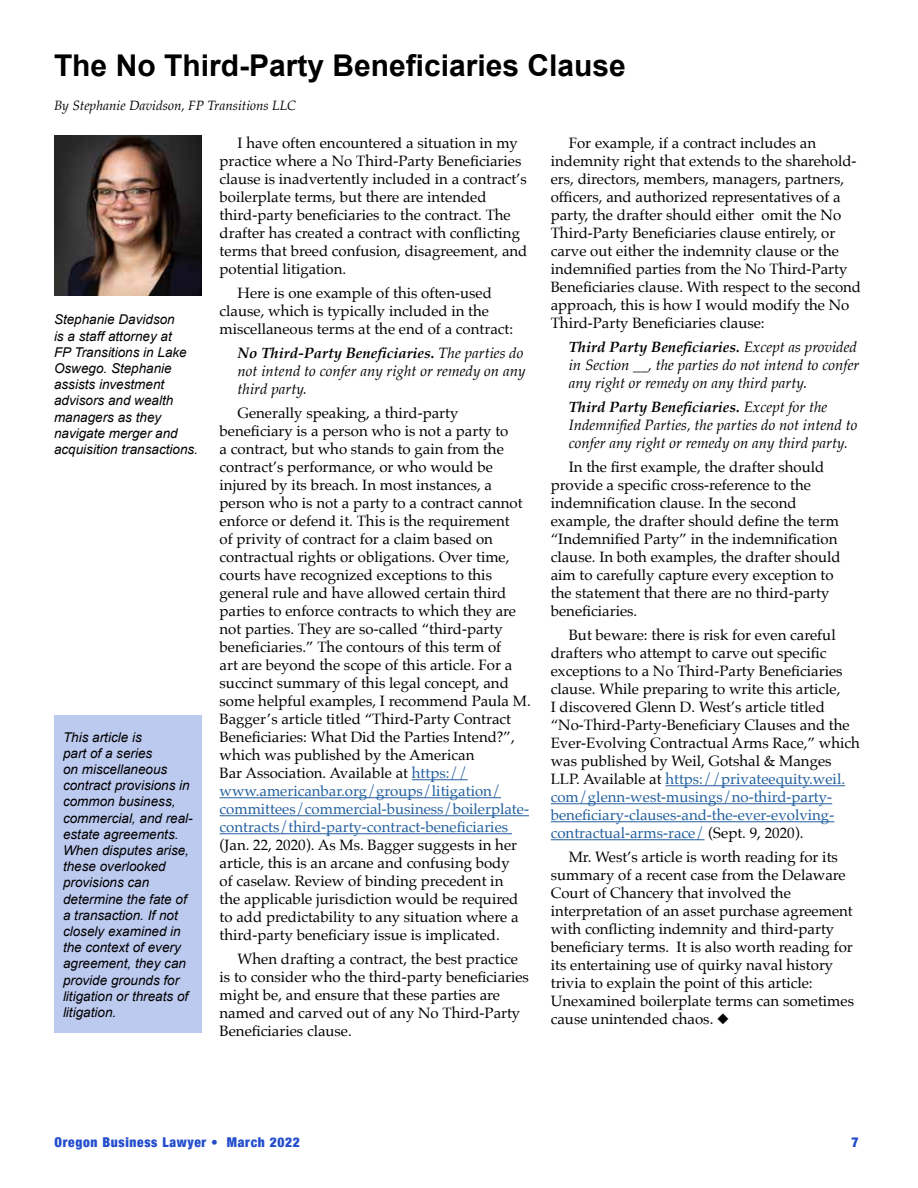
<style>
.page{position:relative;width:918px;height:1188px;background:#fff}
.page>*{position:absolute;margin:0;border:0;box-sizing:border-box;transform-origin:0 0}
.t1{font:700 30px "Arial";color:#000}
.t2{font:15px/18px "Palatino";color:#000}
.t3{font:italic 15px/18px "Palatino";color:#000}
.t4{font:italic 13.5px/16.2px "Arial";color:#000}
.t5{font:italic 13.5px "Palatino";color:#000}
.t6{font:900 condensed 13.5px "Helvetica Neue";letter-spacing:.05em;color:#234dcc}
.s1{font-weight:700}
.s2{color:#215e9e}
</style>
<div class="page">
<img style="left:54px;top:136px;width:148px;height:159px">
<hr style="left:412px;top:779px;width:56px;height:1px;background:#215e9e">
<hr style="left:220px;top:797px;width:281px;height:1px;background:#215e9e">
<hr style="left:220px;top:815px;width:309px;height:1px;background:#215e9e">
<hr style="left:220px;top:833px;width:292px;height:1px;background:#215e9e">
<hr style="left:665px;top:785px;width:180px;height:1px;background:#215e9e">
<hr style="left:551px;top:803px;width:281px;height:1px;background:#215e9e">
<hr style="left:551px;top:821px;width:283px;height:1px;background:#215e9e">
<hr style="left:551px;top:839px;width:154px;height:1px;background:#215e9e">
<div style="left:54px;top:716px;width:148px;height:317px;background:#bdcaf0"></div>
<h1 class="t1" style="left:54px;top:46px;width:573px">The No Third-Party Beneficiaries Clause</h1>
<p class="t5" style="left:54px;top:94px;width:244px">By Stephanie Davidson, FP Transitions LLC</p>
<p class="t2" style="left:220px;top:134px;width:309px;text-indent:18px">I have often encountered a situation in my practice where a No Third-Party Beneficiaries clause is inadvertently included in a contract’s boilerplate terms, but there are intended third-party beneficiaries to the contract. The drafter has created a contract with conflicting terms that breed confusion, disagreement, and potential litigation.</p>
<p class="t2" style="left:220px;top:284px;width:295px;text-indent:18px">Here is one example of this often-used clause, which is typically included in the miscellaneous terms at the end of a contract:</p>
<p class="t3" style="left:238px;top:344px;width:289px"><span class="s1">No Third-Party Beneficiaries.</span> The parties do not intend to confer any right or remedy on any third party.</p>
<p class="t2" style="left:220px;top:404px;width:313px;text-indent:18px">Generally speaking, a third-party beneficiary is a person who is not a party to<br>a contract, but who stands to gain from the contract’s performance, or who would be injured by its breach. In most instances, a person who is not a party to a contract cannot enforce or defend it. This is the requirement<br>of privity of contract for a claim based on contractual rights or obligations. Over time, courts have recognized exceptions to this general rule and have allowed certain third parties to enforce contracts to which they are not parties. They are so-called “third-party beneficiaries.” The contours of this term of<br>art are beyond the scope of this article. For a succinct summary of this legal concept, and some helpful examples, I recommend Paula M.<br>Bagger’s article titled “Third-Party Contract Beneficiaries: What Did the Parties Intend?”, which was published by the American<br>Bar Association. Available at <span class="s2">https:// www.americanbar.org/groups/litigation/ committees/commercial-business/boilerplate&shy;contracts/third-party-contract-beneficiaries</span></p>
<p class="t2" style="left:220px;top:836px;width:300px">(Jan. 22, 2020). As Ms. Bagger suggests in her article, this is an arcane and confusing body of caselaw. Review of binding precedent in the applicable jurisdiction would be required to add predictability to any situation where a third-party beneficiary issue is implicated.</p>
<p class="t2" style="left:220px;top:950px;width:311px;text-indent:18px">When drafting a contract, the best practice is to consider who the third-party beneficiaries might be, and ensure that these parties are named and carved out of any No Third-Party Beneficiaries clause.</p>
<p class="t2" style="left:551px;top:134px;width:312px;text-indent:18px">For example, if a contract includes an indemnity right that extends to the sharehold&shy;ers, directors, members, managers, partners, officers, and authorized representatives of a party, the drafter should either omit the No Third-Party Beneficiaries clause entirely, or carve out either the indemnity clause or the indemnified parties from the No Third-Party Beneficiaries clause. With respect to the second approach, this is how I would modify the No Third-Party Beneficiaries clause:</p>
<p class="t3" style="left:569px;top:338px;width:292px"><span class="s1">Third Party Beneficiaries.</span> Except as provided in Section __, the parties do not intend to confer any right or remedy on any third party.</p>
<p class="t3" style="left:569px;top:398px;width:290px"><span class="s1">Third Party Beneficiaries.</span> Except for the<br>Indemnified Parties, the parties do not intend to confer any right or remedy on any third party.</p>
<p class="t2" style="left:551px;top:458px;width:291px;text-indent:18px">In the first example, the drafter should provide a specific cross-reference to the indemnification clause. In the second example, the drafter should define the term “Indemnified Party” in the indemnification clause. In both examples, the drafter should aim to carefully capture every exception to the statement that there are no third-party beneficiaries.</p>
<p class="t2" style="left:551px;top:626px;width:311px;text-indent:18px">But beware: there is risk for even careful drafters who attempt to carve out specific exceptions to a No Third-Party Beneficiaries clause. While preparing to write this article,<br>I discovered Glenn D. West’s article titled “No-Third-Party-Beneficiary Clauses and the Ever-Evolving Contractual Arms Race,” which was published by Weil, Gotshal &amp; Manges LLP. Available at <span class="s2">https://privateequity.weil. com/glenn-west-musings/no-third-party&shy;beneficiary-clauses-and-the-ever-evolving&shy;contractual-arms-race/</span> (Sept. 9, 2020).</p>
<p class="t2" style="left:551px;top:848px;width:305px;text-indent:18px">Mr. West’s article is worth reading for its summary of a recent case from the Delaware Court of Chancery that involved the interpretation of an asset purchase agreement with conflicting indemnity and third-party beneficiary terms. It is also worth reading for its entertaining use of quirky naval history trivia to explain the point of this article:<br>Unexamined boilerplate terms can sometimes cause unintended chaos. ◆</p>
<p class="t4" style="left:54px;top:312px;width:146px">Stephanie Davidson<br>is a staff attorney at<br>FP Transitions in Lake<br>Oswego. Stephanie assists investment advisors and wealth managers as they navigate merger and acquisition transactions.</p>
<p class="t4" style="left:63px;top:729px;width:131px">This article is<br>part of a series<br>on miscellaneous contract provisions in common business, commercial, and real&shy;estate agreements.<br>When disputes arise, these overlooked provisions can determine the fate of a transaction. If not closely examined in the context of every agreement, they can provide grounds for litigation or threats of litigation.</p>
<p class="t6" style="left:55px;top:1131px;width:247px">Oregon Business Lawyer • March 2022</p>
<p class="t6" style="left:852px;top:1131px;width:9px">7</p>
</div>
